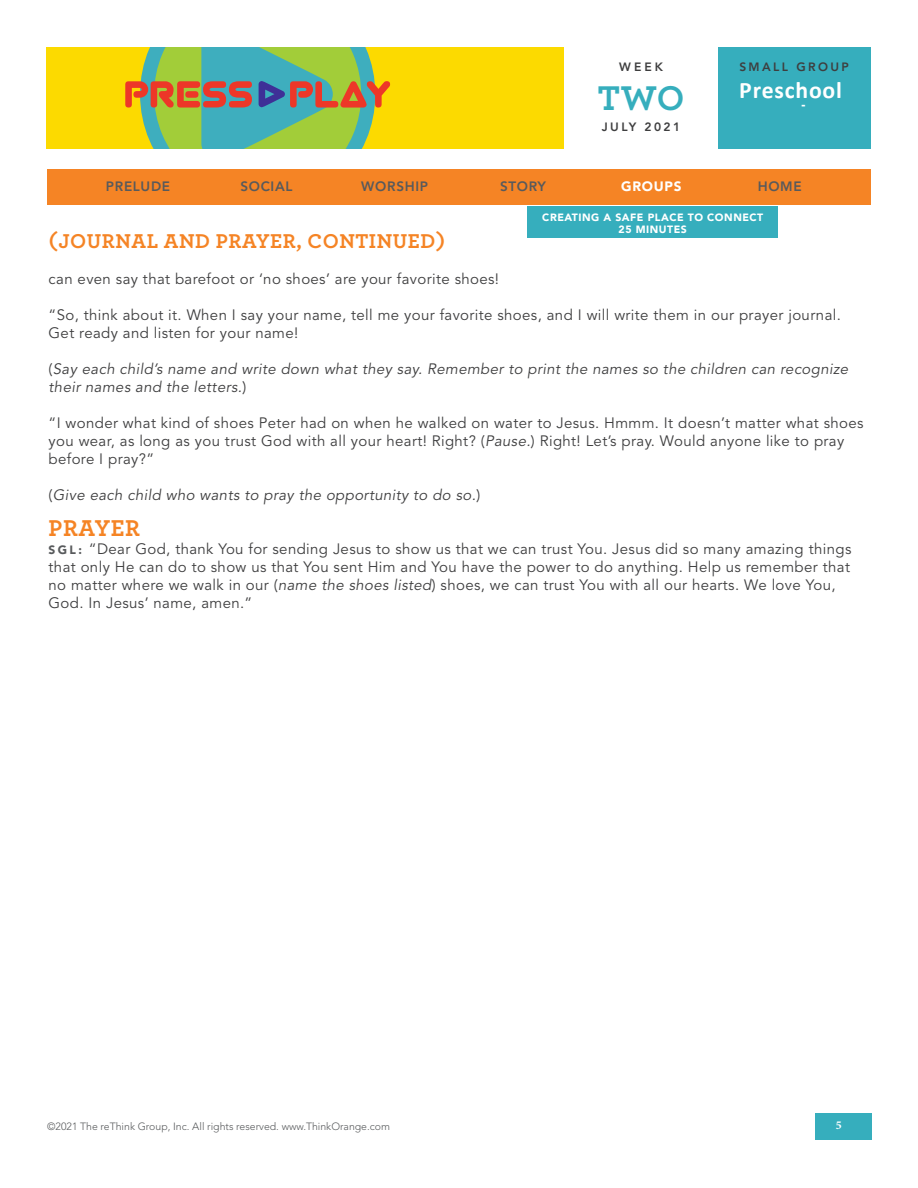
<style>
.page{position:relative;width:918px;height:1188px;background:#fff}
.page>*{position:absolute;margin:0;border:0;box-sizing:border-box;transform-origin:0 0}
.t1{font:700 36px "Archer Pro";color:#36aebd}
.Paragraph_Style_1{font:700 24px "Archer Pro";letter-spacing:.025em;color:#f58425}
.t2{font:700 23.7px "Calibri";letter-spacing:.03em;color:#fff}
.Paragraph_Style_1-2{font:700 21px "Archer Pro";letter-spacing:.025em;color:#f58425}
.Paragraph_Style_1-3{font:15px/18px "Avenir LT Std";letter-spacing:.025em;color:#3e3e3f}
.Paragraph_Style_1-4{font:italic 15px/18px "Avenir LT Std";letter-spacing:.025em;color:#3e3e3f}
.t3{font:800 13.5px "Avenir LT Std";letter-spacing:.05em;color:#585a5c}
.t4{font:900 13.5px "Avenir LT Std";letter-spacing:.05em;color:#fff}
.t5{font:800 12px "Avenir LT Std";letter-spacing:.2em;color:#3e3e3f}
.t6{font:700 12px "Minion Pro";color:#fff}
.t7{font:300 10.5px "Avenir LT Std";color:#585a5c}
.t8{font:900 10.5px/12px "Avenir LT Std";letter-spacing:.05em;color:#fff;text-align:center}
.s1{font-style:normal}
.s2{font-style:italic}
.s3{font-weight:900;font-size:12px;color:#585a5c}
</style>
<div class="page">
<div style="left:46px;top:47px;width:612px;height:102px;background:#fcda00"></div>
<svg style="left:125px;top:47px;width:265px;height:102px;background:#8dac66"></svg>
<div style="left:717px;top:47px;width:154px;height:102px;background:#36aebd"></div>
<div style="left:564px;top:44px;width:153px;height:108px;background:#fff"></div>
<div style="left:47px;top:170px;width:824px;height:36px;background:#f58425"></div>
<div style="left:815px;top:1113px;width:57px;height:27px;background:#36aebd"></div>
<div style="left:527px;top:206px;width:251px;height:32px;background:#36aebd"></div>
<p class="t5" style="left:619px;top:59px;width:45px">WEEK</p>
<h1 class="t1" style="left:598px;top:69px;width:88px">TWO</h1>
<p class="t5" style="left:602px;top:120px;width:80px">JULY 2021</p>
<p class="t5" style="left:739px;top:59px;width:111px">SMALL GROUP</p>
<h3 class="t2" style="left:739px;top:74px;width:104px">Preschool</h3>
<p class="t4" style="left:802px;top:96px;width:5px">-</p>
<p class="t3" style="left:106px;top:178px;width:66px">PRELUDE</p>
<p class="t3" style="left:240px;top:178px;width:54px">SOCIAL</p>
<p class="t3" style="left:361px;top:178px;width:68px">WORSHIP</p>
<p class="t3" style="left:500px;top:178px;width:47px">STORY</p>
<p class="t4" style="left:621px;top:178px;width:62px">GROUPS</p>
<p class="t3" style="left:758px;top:178px;width:46px">HOME</p>
<p class="Paragraph_Style_1-2" style="left:49px;top:224px;width:398px">(JOURNAL AND PRAYER, CONTINUED)</p>
<p class="Paragraph_Style_1-3" style="left:49px;top:270px;width:452px">can even say that barefoot or ‘no shoes’ are your favorite shoes!</p>
<p class="t8" style="left:542px;top:211px;width:223px">CREATING A SAFE PLACE TO CONNECT<br>25 MINUTES</p>
<p class="Paragraph_Style_1-3" style="left:49px;top:306px;width:794px">“So, think about it. When I say your name, tell me your favorite shoes, and I will write them in our prayer journal.<br>Get ready and listen for your name!</p>
<p class="Paragraph_Style_1-4" style="left:49px;top:360px;width:801px"><span class="s1">(</span>Say each child’s name and write down what they say. Remember to print the names so the children can recognize their names and the letters.<span class="s1">)</span></p>
<p class="Paragraph_Style_1-3" style="left:49px;top:414px;width:816px">“I wonder what kind of shoes Peter had on when he walked on water to Jesus. Hmmm. It doesn’t matter what shoes you wear, as long as you trust God with all your heart! Right? (<span class="s2">Pause.</span>) Right! Let’s pray. Would anyone like to pray before I pray?”</p>
<p class="Paragraph_Style_1-4" style="left:49px;top:486px;width:433px"><span class="s1">(</span>Give each child who wants to pray the opportunity to do so.<span class="s1">)</span></p>
<p class="Paragraph_Style_1" style="left:49px;top:509px;width:93px">PRAYER</p>
<p class="Paragraph_Style_1-3" style="left:49px;top:540px;width:804px"><span class="s3">S G L :</span> “Dear God, thank You for sending Jesus to show us that we can trust You. Jesus did so many amazing things that only He can do to show us that You sent Him and You have the power to do anything. Help us remember that no matter where we walk in our (<span class="s2">name the shoes listed</span>) shoes, we can trust You with all our hearts. We love You, God. In Jesus’ name, amen.”</p>
<p class="t7" style="left:47px;top:1120px;width:344px">©2021 The reThink Group, Inc. All rights reserved. www.ThinkOrange.com</p>
<p class="t6" style="left:836px;top:1116px;width:7px">5</p>
</div>
